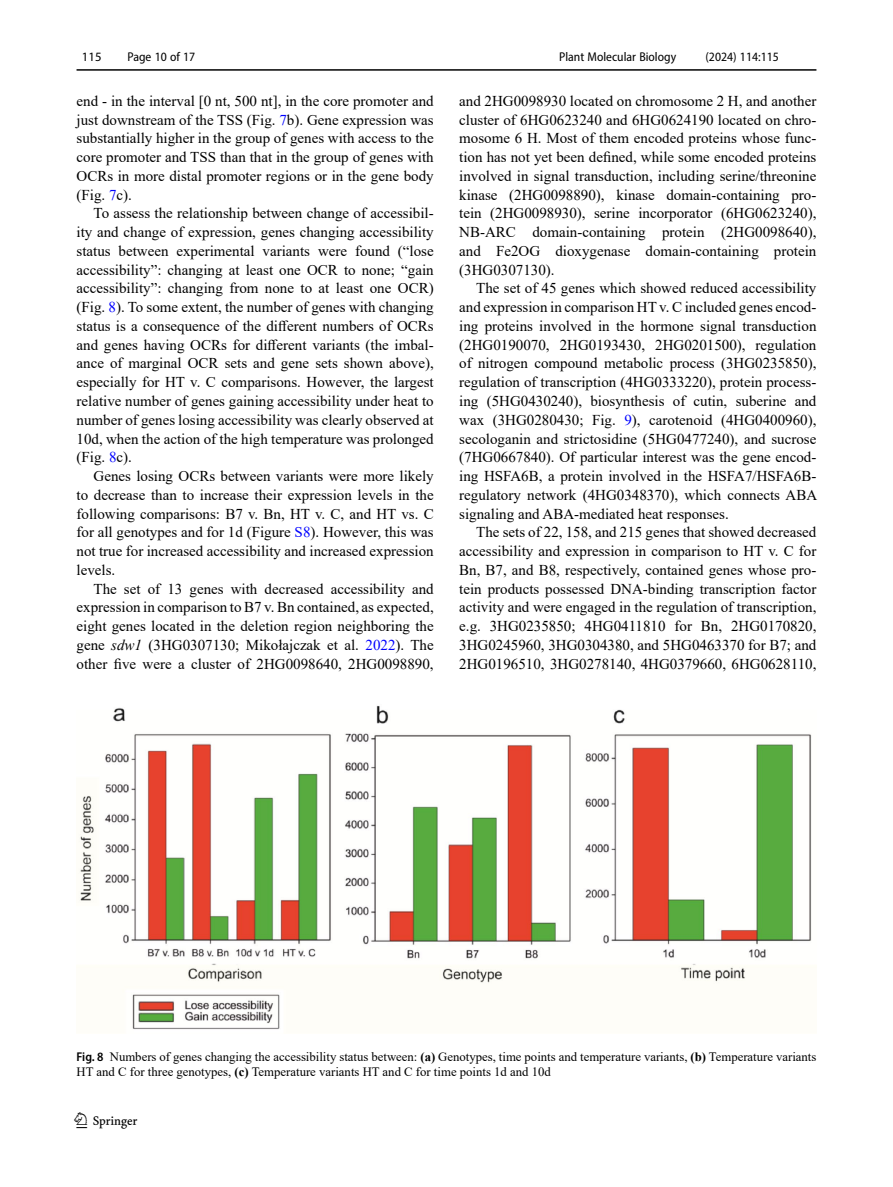
<style>
.page{position:relative;width:893px;height:1187px;background:#fff}
.page>*{position:absolute;margin:0;border:0;box-sizing:border-box;transform-origin:0 0}
.t1{font:22.5px "Springnew";color:#000}
.Body_Text_Indent{font:15px/18.8px "Times New Roman";color:#000;text-align:justify}
.Figure_Caption{font:12.75px/15px "Times New Roman";color:#000}
.t2{font:semi-condensed 12.75px "Myriad Pro";color:#000}
.t3{font:12.75px "Myriad Pro";color:#000}
.s1{color:#00f}
.s2{font-style:italic}
.s3{font-family:"Myriad Pro";font-weight:600;font-stretch:semi-condensed}
.s4{font-weight:700}
</style>
<div class="page">
<hr style="left:77px;top:69px;width:739px;height:2px;background:#000">
<img style="left:79px;top:705px;width:733px;height:325px">
<p class="t3" style="left:82px;top:48px;width:21px">115</p>
<p class="t2" style="left:127px;top:49px;width:69px">Page 10 of 17</p>
<p class="Body_Text_Indent" style="left:77px;top:91px;width:359px">end - in the interval [0 nt, 500 nt], in the core promoter and just downstream of the TSS (Fig. <span class="s1">7</span>b). Gene expression was substantially higher in the group of genes with access to the core promoter and TSS than that in the group of genes with OCRs in more distal promoter regions or in the gene body (Fig. <span class="s1">7</span>c).</p>
<p class="Body_Text_Indent" style="left:77px;top:203px;width:359px;text-indent:17px">To assess the relationship between change of accessibil&shy;ity and change of expression, genes changing accessibility status between experimental variants were found (“lose accessibility”: changing at least one OCR to none; “gain accessibility”: changing from none to at least one OCR) (Fig. <span class="s1">8</span>). To some extent, the number of genes with changing status is a consequence of the different numbers of OCRs and genes having OCRs for different variants (the imbal&shy;ance of marginal OCR sets and gene sets shown above), especially for HT v. C comparisons. However, the largest relative number of genes gaining accessibility under heat to number of genes losing accessibility was clearly observed at 10d, when the action of the high temperature was prolonged (Fig. <span class="s1">8</span>c).</p>
<p class="Body_Text_Indent" style="left:77px;top:466px;width:359px;text-indent:17px">Genes losing OCRs between variants were more likely to decrease than to increase their expression levels in the following comparisons: B7 v. Bn, HT v. C, and HT vs. C for all genotypes and for 1d (Figure <span class="s1">S8</span>). However, this was not true for increased accessibility and increased expression levels.</p>
<p class="Body_Text_Indent" style="left:77px;top:578px;width:359px;text-indent:17px">The set of 13 genes with decreased accessibility and expression in comparison to B7 v. Bn contained, as expected, eight genes located in the deletion region neighboring the gene <span class="s2">sdw1</span> (3HG0307130; Mikołajczak et al. <span class="s1">2022</span>). The other five were a cluster of 2HG0098640, 2HG0098890,</p>
<p class="t2" style="left:559px;top:49px;width:119px">Plant Molecular Biology</p>
<p class="t2" style="left:705px;top:49px;width:75px">(2024) 114:115</p>
<p class="Body_Text_Indent" style="left:459px;top:91px;width:359px">and 2HG0098930 located on chromosome 2 H, and another cluster of 6HG0623240 and 6HG0624190 located on chro&shy;mosome 6 H. Most of them encoded proteins whose func&shy;tion has not yet been defined, while some encoded proteins involved in signal transduction, including serine/threonine kinase (2HG0098890), kinase domain-containing pro&shy;tein (2HG0098930), serine incorporator (6HG0623240), NB-ARC domain-containing protein (2HG0098640), and Fe2OG dioxygenase domain-containing protein (3HG0307130).</p>
<p class="Body_Text_Indent" style="left:459px;top:278px;width:359px;text-indent:17px">The set of 45 genes which showed reduced accessibility and expression in comparison HT v. C included genes encod&shy;ing proteins involved in the hormone signal transduction (2HG0190070, 2HG0193430, 2HG0201500), regulation of nitrogen compound metabolic process (3HG0235850), regulation of transcription (4HG0333220), protein process&shy;ing (5HG0430240), biosynthesis of cutin, suberine and wax (3HG0280430; Fig. <span class="s1">9</span>), carotenoid (4HG0400960), secologanin and strictosidine (5HG0477240), and sucrose (7HG0667840). Of particular interest was the gene encod&shy;ing HSFA6B, a protein involved in the HSFA7/HSFA6B&shy;regulatory network (4HG0348370), which connects ABA signaling and ABA-mediated heat responses.</p>
<p class="Body_Text_Indent" style="left:459px;top:522px;width:359px;text-indent:17px">The sets of 22, 158, and 215 genes that showed decreased accessibility and expression in comparison to HT v. C for Bn, B7, and B8, respectively, contained genes whose pro&shy;tein products possessed DNA-binding transcription factor activity and were engaged in the regulation of transcription, e.g. 3HG0235850; 4HG0411810 for Bn, 2HG0170820, 3HG0245960, 3HG0304380, and 5HG0463370 for B7; and 2HG0196510, 3HG0278140, 4HG0379660, 6HG0628110,</p>
<p class="Figure_Caption" style="left:77px;top:1049px;width:741px"><span class="s3">Fig. 8</span> Numbers of genes changing the accessibility status between: <span class="s4">(a)</span> Genotypes, time points and temperature variants, <span class="s4">(b)</span> Temperature variants<br>HT and C for three genotypes, <span class="s4">(c)</span> Temperature variants HT and C for time points 1d and 10d</p>
<h1 class="t1" style="left:77px;top:1107px;width:63px">1 3</h1>
</div>
